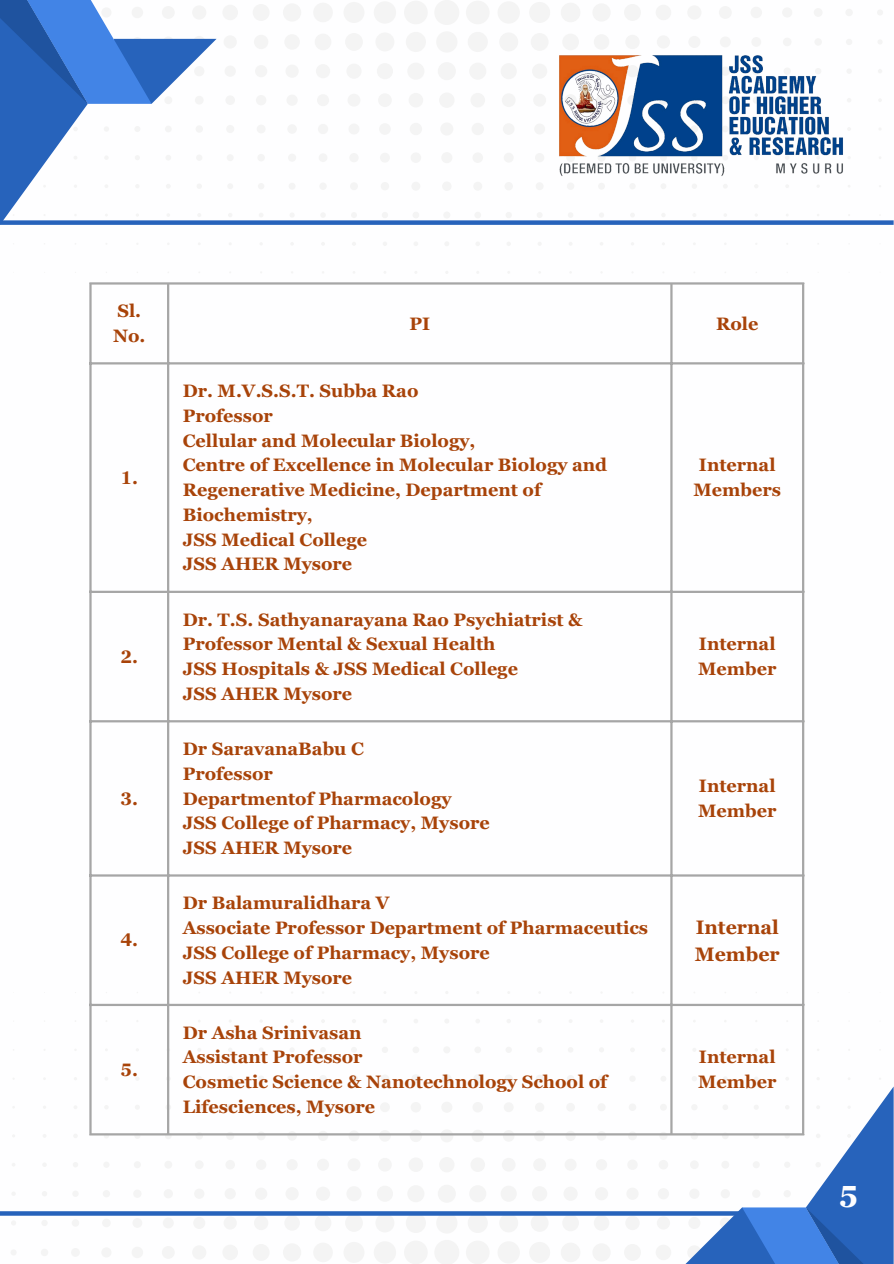
<style>
.page{position:relative;width:894px;height:1264px;background:#fff}
.page>*{position:absolute;margin:0;border:0;box-sizing:border-box;transform-origin:0 0}
.t1{font:700 30.6px "Georgia Pro";color:#fefeff}
.t2{font:700 19.5px/27px "Georgia Pro";color:#a84309}
.t3{font:700 18px/24.8px "Georgia Pro";color:#a84309}
</style>
<div class="page">
<svg style="left:75px;top:0;width:808px;height:273px"></svg>
<svg style="left:0;top:0;width:216px;height:220px"></svg>
<svg style="left:0;top:990px;width:881px;height:273px"></svg>
<svg style="left:677px;top:1086px;width:216px;height:177px"></svg>
<svg style="left:0;top:1211px;width:740px;height:4px;background:#326bbe"></svg>
<img style="left:549px;top:45px;width:303px;height:141px">
<div style="left:0;top:220px;width:893px;height:5px;background:#2763bb"></div>
<hr style="left:89px;top:284px;width:3px;height:849px;background:#a6a6a6">
<hr style="left:167px;top:284px;width:2px;height:849px;background:#a6a6a6">
<hr style="left:670px;top:284px;width:2px;height:849px;background:#a6a6a6">
<hr style="left:801px;top:284px;width:3px;height:849px;background:#a6a6a6">
<hr style="left:89px;top:282px;width:715px;height:2px;background:#a6a6a6">
<hr style="left:89px;top:362px;width:715px;height:2px;background:#a6a6a6">
<hr style="left:89px;top:590px;width:715px;height:3px;background:#a6a6a6">
<hr style="left:89px;top:720px;width:715px;height:2px;background:#a6a6a6">
<hr style="left:89px;top:874px;width:715px;height:2px;background:#a6a6a6">
<hr style="left:89px;top:1003px;width:715px;height:3px;background:#a6a6a6">
<hr style="left:89px;top:1133px;width:715px;height:2px;background:#a6a6a6">
<p class="t3" style="left:117px;top:298px;width:25px">Sl.</p>
<p class="t3" style="left:113px;top:323px;width:34px">No.</p>
<p class="t3" style="left:120px;top:465px;width:19px">1.</p>
<p class="t3" style="left:120px;top:644px;width:19px">2.</p>
<p class="t3" style="left:120px;top:786px;width:19px">3.</p>
<p class="t3" style="left:120px;top:927px;width:19px">4.</p>
<p class="t3" style="left:120px;top:1057px;width:19px">5.</p>
<p class="t3" style="left:409px;top:311px;width:22px">PI</p>
<p class="t3" style="left:716px;top:311px;width:44px">Role</p>
<p class="t3" style="left:183px;top:378px;width:237px">Dr. M.V.S.S.T. Subba Rao</p>
<p class="t3" style="left:183px;top:403px;width:92px">Professor</p>
<p class="t3" style="left:183px;top:428px;width:294px">Cellular and Molecular Biology,</p>
<p class="t3" style="left:183px;top:453px;width:426px">Centre of Excellence in Molecular Biology and<br>Regenerative Medicine, Department of<br>Biochemistry,</p>
<p class="t3" style="left:183px;top:527px;width:186px">JSS Medical College</p>
<p class="t3" style="left:183px;top:552px;width:171px">JSS AHER Mysore</p>
<p class="t3" style="left:183px;top:607px;width:401px">Dr. T.S. Sathyanarayana Rao Psychiatrist &amp;</p>
<p class="t3" style="left:183px;top:631px;width:314px">Professor Mental &amp; Sexual Health</p>
<p class="t3" style="left:183px;top:656px;width:336px">JSS Hospitals &amp; JSS Medical College</p>
<p class="t3" style="left:183px;top:681px;width:171px">JSS AHER Mysore</p>
<p class="t3" style="left:183px;top:736px;width:182px">Dr SaravanaBabu C</p>
<p class="t3" style="left:183px;top:761px;width:92px">Professor</p>
<p class="t3" style="left:183px;top:786px;width:270px">Departmentof Pharmacology</p>
<p class="t3" style="left:183px;top:810px;width:308px">JSS College of Pharmacy, Mysore</p>
<p class="t3" style="left:183px;top:835px;width:171px">JSS AHER Mysore</p>
<p class="t3" style="left:183px;top:890px;width:208px">Dr Balamuralidhara V</p>
<p class="t3" style="left:183px;top:915px;width:467px">Associate Professor Department of Pharmaceutics</p>
<p class="t3" style="left:183px;top:940px;width:308px">JSS College of Pharmacy, Mysore</p>
<p class="t3" style="left:183px;top:964px;width:171px">JSS AHER Mysore</p>
<p class="t3" style="left:183px;top:1020px;width:180px">Dr Asha Srinivasan</p>
<p class="t3" style="left:183px;top:1044px;width:181px">Assistant Professor</p>
<p class="t3" style="left:183px;top:1069px;width:426px">Cosmetic Science &amp; Nanotechnology School of<br>Lifesciences, Mysore</p>
<p class="t3" style="left:693px;top:453px;width:89px;text-align:center">Internal<br>Members</p>
<p class="t3" style="left:698px;top:631px;width:80px">Internal<br>Member</p>
<p class="t3" style="left:698px;top:773px;width:80px">Internal<br>Member</p>
<p class="t2" style="left:694px;top:913px;width:86px">Internal<br>Member</p>
<p class="t3" style="left:698px;top:1044px;width:80px">Internal<br>Member</p>
<p class="t1" style="left:838px;top:1178px;width:21px">5</p>
</div>
